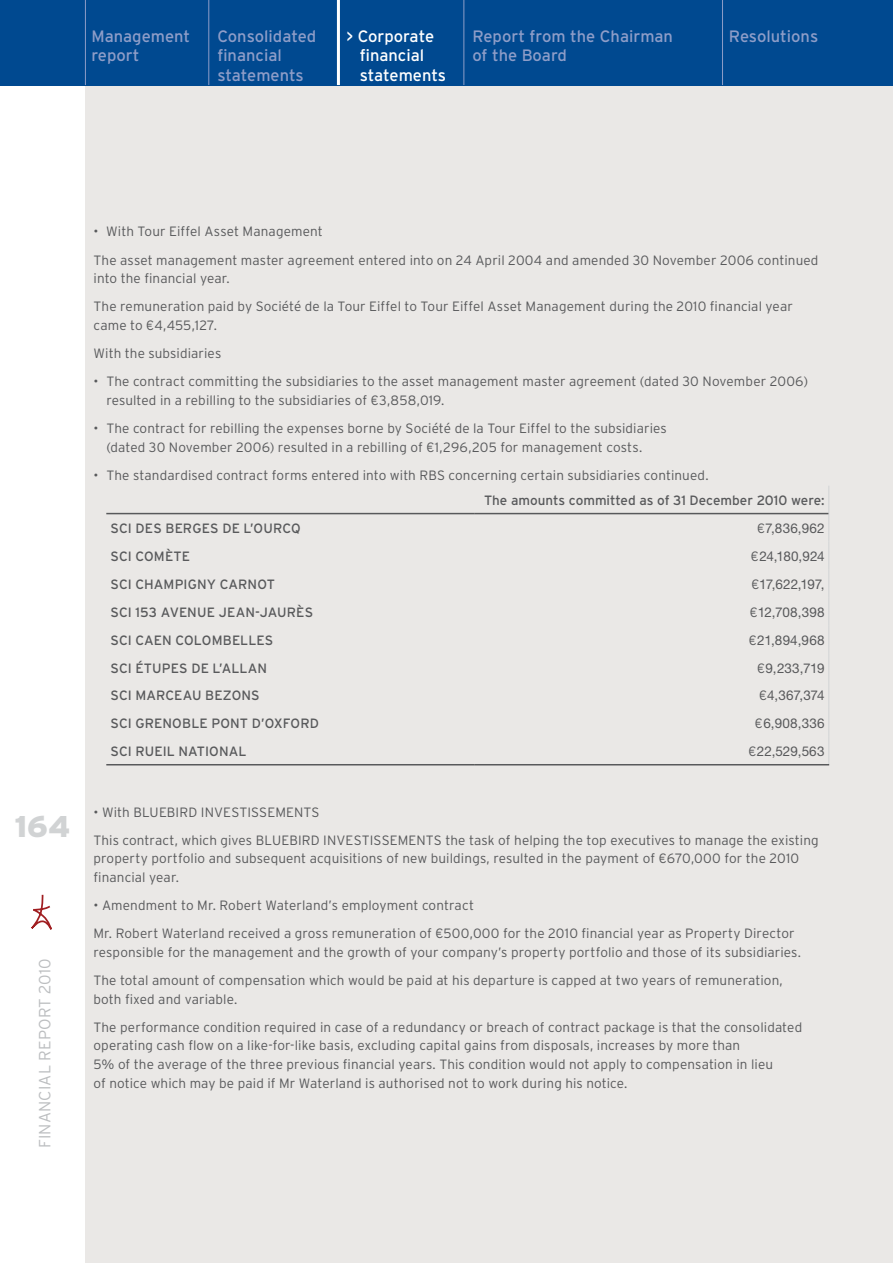
<style>
.page{position:relative;width:893px;height:1263px;background:#fff}
.page>*{position:absolute;margin:0;border:0;box-sizing:border-box;transform-origin:0 0}
.t1{font:900 30px "Interstate";color:#d1d3d4}
.t2{font:16.5px "Interstate";color:#8e9dc8}
.t3{font:16.5px "Interstate";color:#fff}
.t4{font:300 16.35px "Interstate";letter-spacing:.01em;color:#bcbec0}
.t5{font:300 13.5px/28px "Interstate";letter-spacing:.01em;color:#58595b}
.t6{font:13.5px "Interstate";letter-spacing:.005em;color:#58595b}
.t7{font:13.5px "Helvetica Neue";letter-spacing:.005em;color:#58595b}
.s1{font-family:"Interstate";font-weight:300}
</style>
<div class="page">
<div style="left:85px;top:0;width:808px;height:1263px;background:#eae8e6"></div>
<svg style="left:31px;top:894px;width:21px;height:36px"></svg>
<div style="left:0;top:0;width:893px;height:85px;background:#004990"></div>
<hr style="left:208px;top:0;width:1px;height:85px;background:#8e9dc8">
<hr style="left:85px;top:0;width:1px;height:85px;background:#8e9dc8">
<hr style="left:463px;top:0;width:1px;height:85px;background:#8e9dc8">
<hr style="left:337px;top:0;width:3px;height:85px;background:#fff">
<hr style="left:722px;top:0;width:1px;height:85px;background:#8e9dc8">
<svg style="left:828px;top:486px;width:1px;height:278px"></svg>
<hr style="left:106px;top:513px;width:368px;height:1px;background:#58595b">
<hr style="left:474px;top:513px;width:354px;height:1px;background:#58595b">
<hr style="left:106px;top:764px;width:368px;height:1px;background:#58595b">
<hr style="left:474px;top:764px;width:355px;height:1px;background:#58595b">
<p class="t2" style="left:91px;top:27px;width:100px">Management</p>
<p class="t2" style="left:217px;top:27px;width:100px">Consolidated</p>
<p class="t3" style="left:346px;top:27px;width:89px">&gt; Corporate</p>
<p class="t2" style="left:472px;top:27px;width:202px">Report from the Chairman</p>
<p class="t2" style="left:729px;top:27px;width:91px">Resolutions</p>
<p class="t2" style="left:91px;top:46px;width:50px">report</p>
<p class="t2" style="left:217px;top:46px;width:66px">financial</p>
<p class="t3" style="left:360px;top:46px;width:66px">financial</p>
<p class="t2" style="left:472px;top:46px;width:96px">of the Board</p>
<p class="t2" style="left:217px;top:66px;width:88px">statements</p>
<p class="t3" style="left:360px;top:66px;width:88px">statements</p>
<h1 class="t1" style="left:15px;top:809px;width:57px">164</h1>
<p class="t4" style="left:35px;top:1148px;width:191px;rotate:-90deg">Financial report 2010</p>
<p class="t5" style="left:94px;top:218px;width:726px">• With Tour Eiffel Asset Management<br>The asset management master agreement entered into on 24 April 2004 and amended 30 November 2006 continued</p>
<p class="t5" style="left:94px;top:264px;width:701px">into the financial year.<br>The remuneration paid by Société de la Tour Eiffel to Tour Eiffel Asset Management during the 2010 financial year</p>
<p class="t5" style="left:94px;top:311px;width:129px">came to €4,455,127.<br>With the subsidiaries</p>
<p class="t5" style="left:106px;top:372px;width:703px;line-height:18.8px;text-indent:-13px">• The contract committing the subsidiaries to the asset management master agreement (dated 30 November 2006) resulted in a rebilling to the subsidiaries of €3,858,019.</p>
<p class="t5" style="left:106px;top:419px;width:562px;line-height:18.8px;text-indent:-13px">• The contract for rebilling the expenses borne by Société de la Tour Eiffel to the subsidiaries (dated 30 November 2006) resulted in a rebilling of €1,296,205 for management costs.</p>
<p class="t5" style="left:94px;top:461px;width:617px">• The standardised contract forms entered into with R BS concerning certain subsidiaries continued.</p>
<p class="t6" style="left:484px;top:493px;width:342px">The amounts committed as of 31 December 2010 were:</p>
<p class="t6" style="left:111px;top:521px;width:192px">SCI DES BERGES DE L’OURCQ</p>
<p class="t7" style="left:757px;top:520px;width:69px"><span class="s1">¤</span>7,836,962</p>
<p class="t6" style="left:111px;top:549px;width:81px">SCI COMÈTE</p>
<p class="t7" style="left:751px;top:548px;width:75px"><span class="s1">¤</span>24,180,924</p>
<p class="t6" style="left:111px;top:576px;width:166px">SCI CHAMPIGNY CARNOT</p>
<p class="t7" style="left:751px;top:576px;width:75px"><span class="s1">¤</span>17,622,197,</p>
<p class="t6" style="left:111px;top:604px;width:61px">SCI 153 avenue</p>
<p class="t6" style="left:219px;top:604px;width:10px">jean</p>
<p class="t6" style="left:255px;top:604px;width:15px">-jaurès</p>
<p class="t7" style="left:750px;top:604px;width:76px"><span class="s1">¤</span>12,708,398</p>
<p class="t6" style="left:111px;top:632px;width:164px">SCI CAEN COLOMBELLES</p>
<p class="t7" style="left:749px;top:632px;width:77px"><span class="s1">¤</span>21,894,968</p>
<p class="t6" style="left:111px;top:660px;width:158px">SCI ÉTUPES DE L’ALLAN</p>
<p class="t7" style="left:757px;top:660px;width:69px"><span class="s1">¤</span>9,233,719</p>
<p class="t6" style="left:111px;top:688px;width:151px">SCI MARCEAU BEZONS</p>
<p class="t7" style="left:759px;top:688px;width:67px"><span class="s1">¤</span>4,367,374</p>
<p class="t6" style="left:111px;top:716px;width:210px">SCI GRENOBLE PONT D’OXFORD</p>
<p class="t7" style="left:755px;top:715px;width:71px"><span class="s1">¤</span>6,908,336</p>
<p class="t6" style="left:111px;top:744px;width:137px">SCI RUEIL NATIONAL</p>
<p class="t7" style="left:748px;top:743px;width:78px"><span class="s1">¤</span>22,529,563</p>
<p class="t5" style="left:93px;top:798px;width:202px">• With BLUEBIRD INVESTISSEMENT</p>
<p class="t5" style="left:93px;top:798px;width:324px;text-indent:218px">S<br>This contract, which gives BLUEBIRD INVESTISSEMENT</p>
<p class="t5" style="left:93px;top:830px;width:727px;line-height:18.8px;text-indent:340px">S the task of helping the top executives to manage the existing property portfolio and subsequent acquisitions of new buildings, resulted in the payment of ¤670,000 for the 2010 financial year.</p>
<p class="t5" style="left:93px;top:891px;width:703px">• Amendment to Mr. Robert Waterland’s employment contract<br>Mr. Robert Waterland received a gross remuneration of ¤500,000 for the 2010 financial year as Property Director</p>
<p class="t5" style="left:93px;top:938px;width:709px">responsible for the management and the growth of your company’s property portfolio and those of its subsidiaries.<br>The total amount of compensation which would be paid at his departure is capped at two years of remuneration,</p>
<p class="t5" style="left:93px;top:985px;width:710px">both fixed and variable.<br>The performance condition required in case of a redundancy or breach of contract package is that the consolidated</p>
<p class="t5" style="left:93px;top:1036px;width:681px;line-height:18.8px">operating cash flow on a like-for-like basis, excluding capital gains from disposals, increases by more than<br>5% of the average of the three previous financial years. This condition would not apply to compensation in lieu of notice which may be paid if Mr Waterland is authorised not to work during his notice.</p>
</div>
